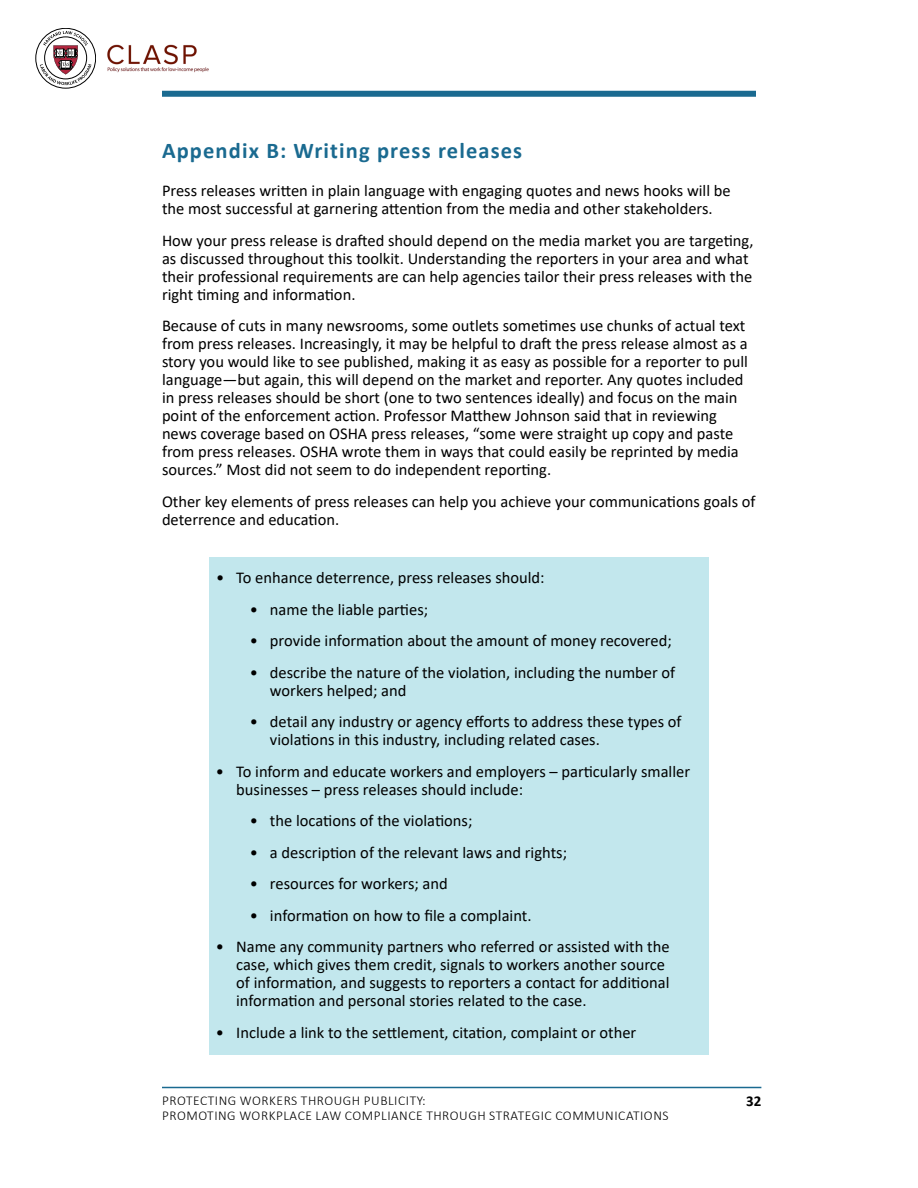
<style>
.page{position:relative;width:918px;height:1188px;background:#fff}
.page>*{position:absolute;margin:0;border:0;box-sizing:border-box;transform-origin:0 0}
.t1{font:700 22.5px "Calibri";letter-spacing:.05em;color:#1a6a90}
.t2{font:16.5px/18px "Calibri";color:#000}
.t3{font:700 15px "Calibri";color:#000}
.t4{font:300 13.5px/15px "Calibri";letter-spacing:.04em;color:#000}
</style>
<div class="page">
<hr style="left:162px;top:1087px;width:599px;height:1px;background:#1a6a90">
<img style="left:107px;top:44px;width:102px;height:29px">
<div style="left:162px;top:91px;width:594px;height:6px;background:#1a6a90"></div>
<svg style="left:36px;top:28px;width:60px;height:60px"></svg>
<div style="left:36px;top:28px;width:60px;height:60px;border:1px solid #000;border-radius:50%"></div>
<svg style="left:40px;top:31px;width:52px;height:54px"></svg>
<div style="left:209px;top:557px;width:500px;height:44px;background:#c2e7ed"></div>
<div style="left:209px;top:589px;width:500px;height:43px;background:#c2e7ed"></div>
<div style="left:209px;top:620px;width:500px;height:44px;background:#c2e7ed"></div>
<div style="left:209px;top:652px;width:500px;height:61px;background:#c2e7ed"></div>
<div style="left:209px;top:701px;width:500px;height:62px;background:#c2e7ed"></div>
<div style="left:209px;top:751px;width:500px;height:61px;background:#c2e7ed"></div>
<div style="left:209px;top:800px;width:500px;height:44px;background:#c2e7ed"></div>
<div style="left:209px;top:832px;width:500px;height:43px;background:#c2e7ed"></div>
<div style="left:209px;top:863px;width:500px;height:44px;background:#c2e7ed"></div>
<div style="left:209px;top:895px;width:500px;height:43px;background:#c2e7ed"></div>
<div style="left:209px;top:926px;width:500px;height:98px;background:#c2e7ed"></div>
<div style="left:209px;top:1012px;width:500px;height:43px;background:#c2e7ed"></div>
<h1 class="t1" style="left:162px;top:134px;width:362px">Appendix B: Writing press releases</h1>
<p class="t2" style="left:162px;top:181px;width:570px">Press releases written in plain language with engaging quotes and news hooks will be the most successful at garnering attention from the media and other stakeholders.</p>
<p class="t2" style="left:162px;top:231px;width:593px">How your press release is drafted should depend on the media market you are targeting, as discussed throughout this toolkit. Understanding the reporters in your area and what their professional requirements are can help agencies tailor their press releases with the right timing and information.</p>
<p class="t2" style="left:162px;top:316px;width:588px">Because of cuts in many newsrooms, some outlets sometimes use chunks of actual text from press releases. Increasingly, it may be helpful to draft the press release almost as a story you would like to see published, making it as easy as possible for a reporter to pull language—but again, this will depend on the market and reporter. Any quotes included in press releases should be short (one to two sentences ideally) and focus on the main point of the enforcement action. Professor Matthew Johnson said that in reviewing news coverage based on OSHA press releases, “some were straight up copy and paste from press releases. OSHA wrote them in ways that could easily be reprinted by media sources.” Most did not seem to do independent reporting.</p>
<p class="t2" style="left:162px;top:492px;width:595px">Other key elements of press releases can help you achieve your communications goals of deterrence and education.</p>
<p class="t2" style="left:216px;top:568px;width:330px">• To enhance deterrence, press releases should:</p>
<p class="t2" style="left:250px;top:600px;width:180px">• name the liable parties;</p>
<p class="t2" style="left:250px;top:631px;width:424px">• provide information about the amount of money recovered;</p>
<p class="t2" style="left:270px;top:663px;width:407px;text-indent:-20px">• describe the nature of the violation, including the number of workers helped; and</p>
<p class="t2" style="left:270px;top:712px;width:413px;text-indent:-20px">• detail any industry or agency efforts to address these types of violations in this industry, including related cases.</p>
<p class="t2" style="left:236px;top:762px;width:455px;text-indent:-20px">• To inform and educate workers and employers – particularly smaller businesses – press releases should include:</p>
<p class="t2" style="left:250px;top:811px;width:224px">• the locations of the violations;</p>
<p class="t2" style="left:250px;top:843px;width:319px">• a description of the relevant laws and rights;</p>
<p class="t2" style="left:250px;top:874px;width:200px">• resources for workers; and</p>
<p class="t2" style="left:250px;top:906px;width:283px">• information on how to file a complaint.</p>
<p class="t2" style="left:236px;top:937px;width:435px;text-indent:-20px">• Name any community partners who referred or assisted with the case, which gives them credit, signals to workers another source of information, and suggests to reporters a contact for additional information and personal stories related to the case.</p>
<p class="t2" style="left:216px;top:1023px;width:422px">• Include a link to the settlement, citation, complaint or other</p>
<p class="t4" style="left:162px;top:1093px;width:508px">PROTECTING WORKERS THROUGH PUBLICITY:<br>PROMOTING WORKPLACE LAW COMPLIANCE THROUGH STRATEGIC COMMUNICATIONS</p>
<p class="t3" style="left:746px;top:1090px;width:17px">32</p>
</div>
